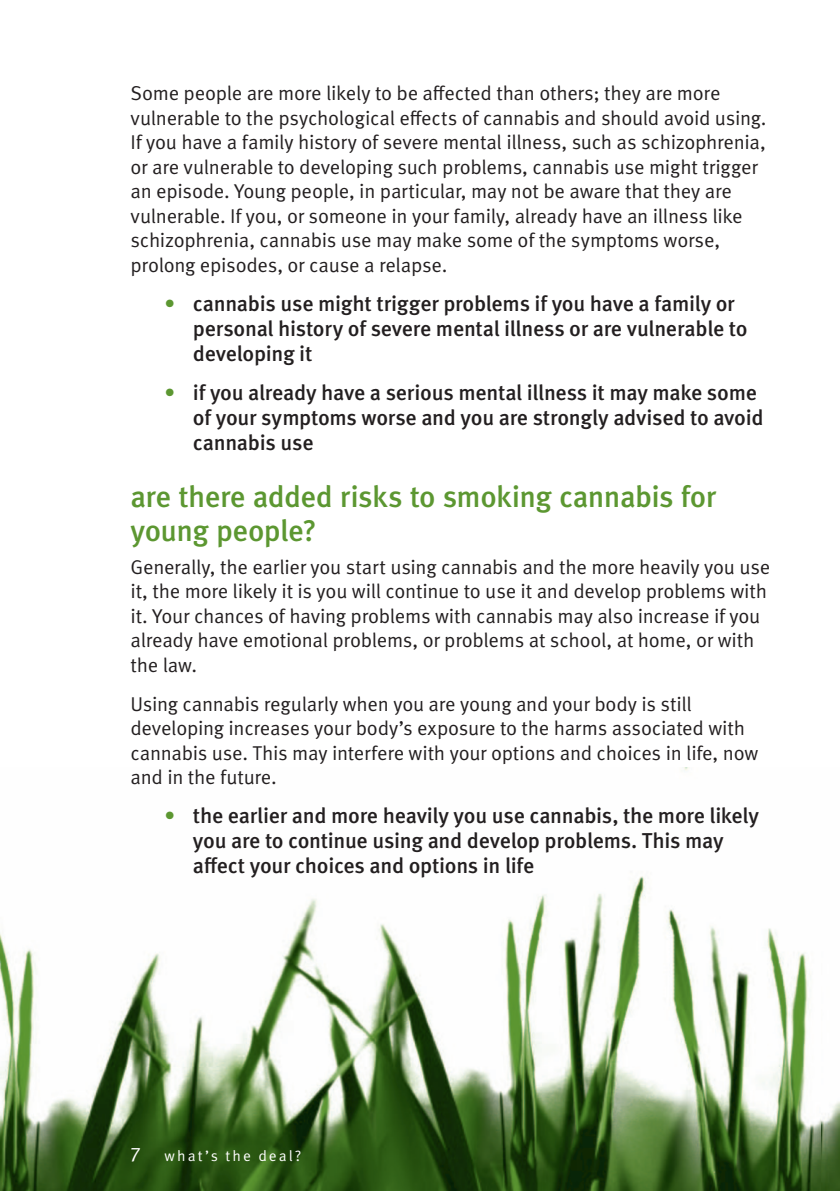
<style>
.page{position:relative;width:840px;height:1191px;background:#fff}
.page>*{position:absolute;margin:0;border:0;box-sizing:border-box;transform-origin:0 0}
.Green_Head{font:500 30px/34px "Meta OT";letter-spacing:-.02em;color:#5c9731}
.Dingbat_points_bold{font:500 21.6px/25px "Meta OT";letter-spacing:-.015em;color:#231f20}
.Body{font:20px/24.4px "Meta OT";letter-spacing:-.015em;color:#231f20}
.t1{font:15px "Meta OT";letter-spacing:.135em;color:#fff}
.s1{color:#5c9731}
.s2{font-size:20px}
</style>
<div class="page">
<img style="left:0;top:767px;width:821px;height:424px">
<img style="left:821px;top:1102px;width:18px;height:89px">
<p class="Body" style="left:130px;top:81px;width:637px">Some people are more likely to be affected than others; they are more vulnerable to the psychological effects of cannabis and should avoid using.<br>If you have a family history of severe mental illness, such as schizophrenia, or are vulnerable to developing such problems, cannabis use might trigger an episode. Young people, in particular, may not be aware that they are vulnerable. If you, or someone in your family, already have an illness like schizophrenia, cannabis use may make some of the symptoms worse, prolong episodes, or cause a relapse.</p>
<p class="Dingbat_points_bold" style="left:193px;top:291px;width:555px;text-indent:-28px"><span class="s1">•</span> cannabis use might trigger problems if you have a family or personal history of severe mental illness or are vulnerable to developing it</p>
<p class="Dingbat_points_bold" style="left:193px;top:380px;width:571px;text-indent:-28px"><span class="s1">•</span> if you already have a serious mental illness it may make some of your symptoms worse and you are strongly advised to avoid cannabis use</p>
<p class="Green_Head" style="left:130px;top:480px;width:587px">are there added risks to smoking cannabis for young people?</p>
<p class="Body" style="left:130px;top:555px;width:641px">Generally, the earlier you start using cannabis and the more heavily you use it, the more likely it is you will continue to use it and develop problems with it. Your chances of having problems with cannabis may also increase if you already have emotional problems, or problems at school, at home, or with the law.</p>
<p class="Body" style="left:130px;top:691px;width:629px">Using cannabis regularly when you are young and your body is still developing increases your body’s exposure to the harms associated with cannabis use. This may interfere with your options and choices in life, now and in the future.</p>
<p class="Dingbat_points_bold" style="left:193px;top:803px;width:567px;text-indent:-28px"><span class="s1">•</span> the earlier and more heavily you use cannabis, the more likely you are to continue using and develop problems. This may affect your choices and options in life</p>
<p class="t1" style="left:130px;top:1146px;width:172px"><span class="s2">7</span> what’s the deal?</p>
</div>
